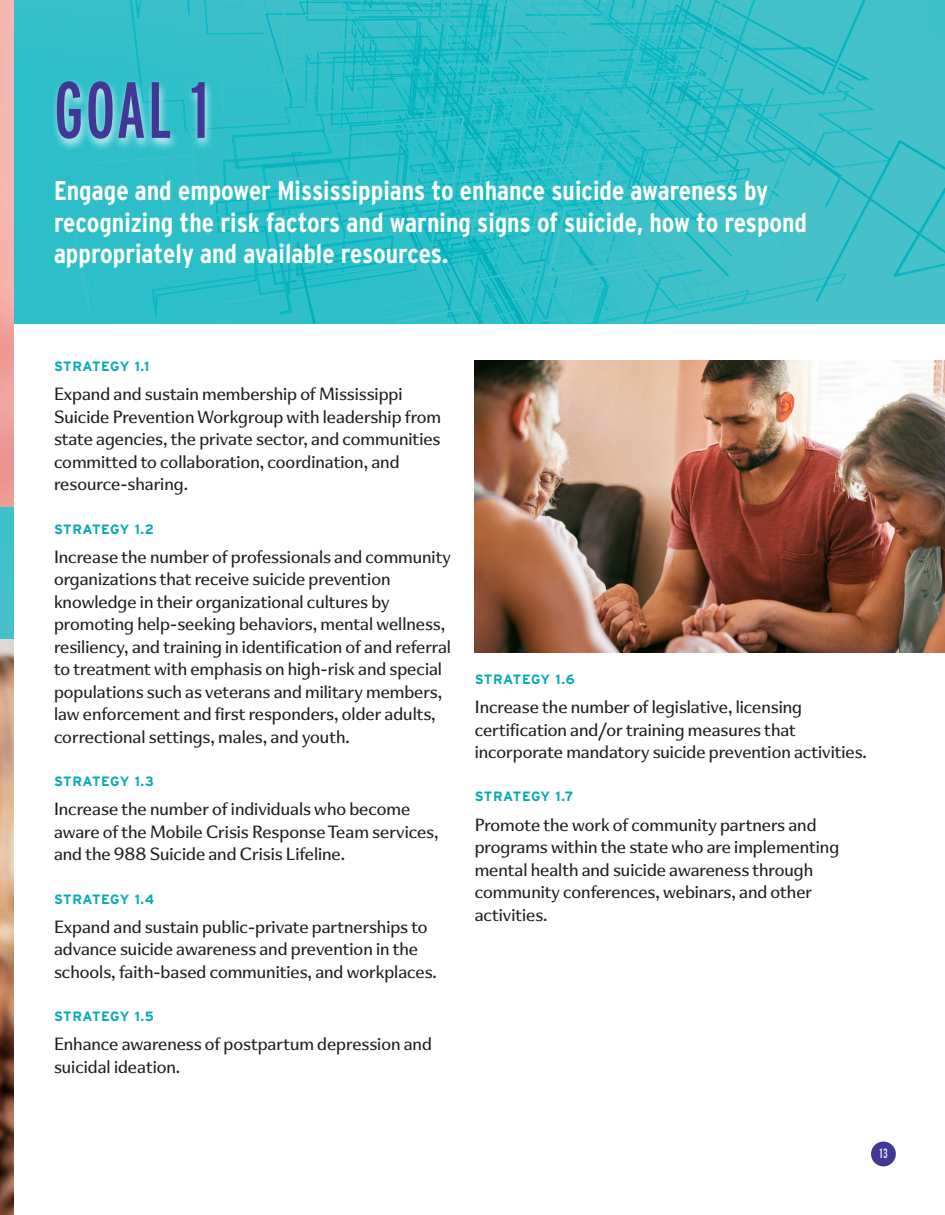
<style>
.page{position:relative;width:945px;height:1215px;background:#fff}
.page>*{position:absolute;margin:0;border:0;box-sizing:border-box;transform-origin:0 0}
.t1{font:79.5px "Interstate Compressed";color:#423796}
.Lede{font:700 27px/31.5px "Interstate Condensed";color:#fff}
.t2{font:16.5px/22.5px "Super Blue";color:#231f20}
.Strategies{font:700 13.5px "Interstate";letter-spacing:.025em;color:#00aab5}
.t3{font:13.5px "Interstate Compressed";color:#e2f3f5}
</style>
<div class="page">
<svg style="left:14px;top:0;width:931px;height:324px;background:#30bec8"></svg>
<div style="left:0;top:507px;width:14px;height:324px;background:#44c1c9"></div>
<img style="left:475px;top:360px;width:470px;height:293px">
<img style="left:0;top:640px;width:14px;height:575px">
<div style="left:50px;top:79px;width:165px;height:73px;background:#fff;opacity:.75"></div>
<div style="left:871px;top:1142px;width:25px;height:24px;background:#423796;border-radius:50%"></div>
<h1 class="t1" style="left:54px;top:66px;width:157px">GOAL 1</h1>
<p class="Lede" style="left:54px;top:175px;width:755px">Engage and empower Mississippians to enhance suicide awareness by recognizing the risk factors and warning signs of suicide, how to respond appropriately and available resources.</p>
<p class="Strategies" style="left:54px;top:359px;width:97px">STRATEGY 1.1</p>
<p class="t2" style="left:54px;top:383px;width:389px">Expand and sustain membership of Mississippi Suicide Prevention Workgroup with leadership from state agencies, the private sector, and communities committed to collaboration, coordination, and resource-sharing.</p>
<p class="Strategies" style="left:54px;top:521px;width:102px">STRATEGY 1.2</p>
<p class="t2" style="left:54px;top:545px;width:399px">Increase the number of professionals and community organizations that receive suicide prevention knowledge in their organizational cultures by promoting help-seeking behaviors, mental wellness, resiliency, and training in identification of and referral to treatment with emphasis on high-risk and special populations such as veterans and military members, law enforcement and first responders, older adults, correctional settings, males, and youth.</p>
<p class="Strategies" style="left:54px;top:774px;width:101px">STRATEGY 1.3</p>
<p class="t2" style="left:54px;top:798px;width:386px">Increase the number of individuals who become aware of the Mobile Crisis Response Team services, and the 988 Suicide and Crisis Lifeline.</p>
<p class="Strategies" style="left:54px;top:891px;width:102px">STRATEGY 1.4</p>
<p class="t2" style="left:54px;top:915px;width:384px">Expand and sustain public-private partnerships to advance suicide awareness and prevention in the schools, faith-based communities, and workplaces.</p>
<p class="Strategies" style="left:54px;top:1009px;width:101px">STRATEGY 1.5</p>
<p class="t2" style="left:54px;top:1033px;width:379px">Enhance awareness of postpartum depression and suicidal ideation.</p>
<p class="Strategies" style="left:475px;top:672px;width:101px">STRATEGY 1.6</p>
<p class="t2" style="left:475px;top:696px;width:394px">Increase the number of legislative, licensing certification and/or training measures that incorporate mandatory suicide prevention activities.</p>
<p class="Strategies" style="left:475px;top:789px;width:100px">STRATEGY 1.7</p>
<p class="t2" style="left:475px;top:813px;width:366px">Promote the work of community partners and programs within the state who are implementing mental health and suicide awareness through community conferences, webinars, and other activities.</p>
<p class="t3" style="left:880px;top:1146px;width:10px">13</p>
</div>
